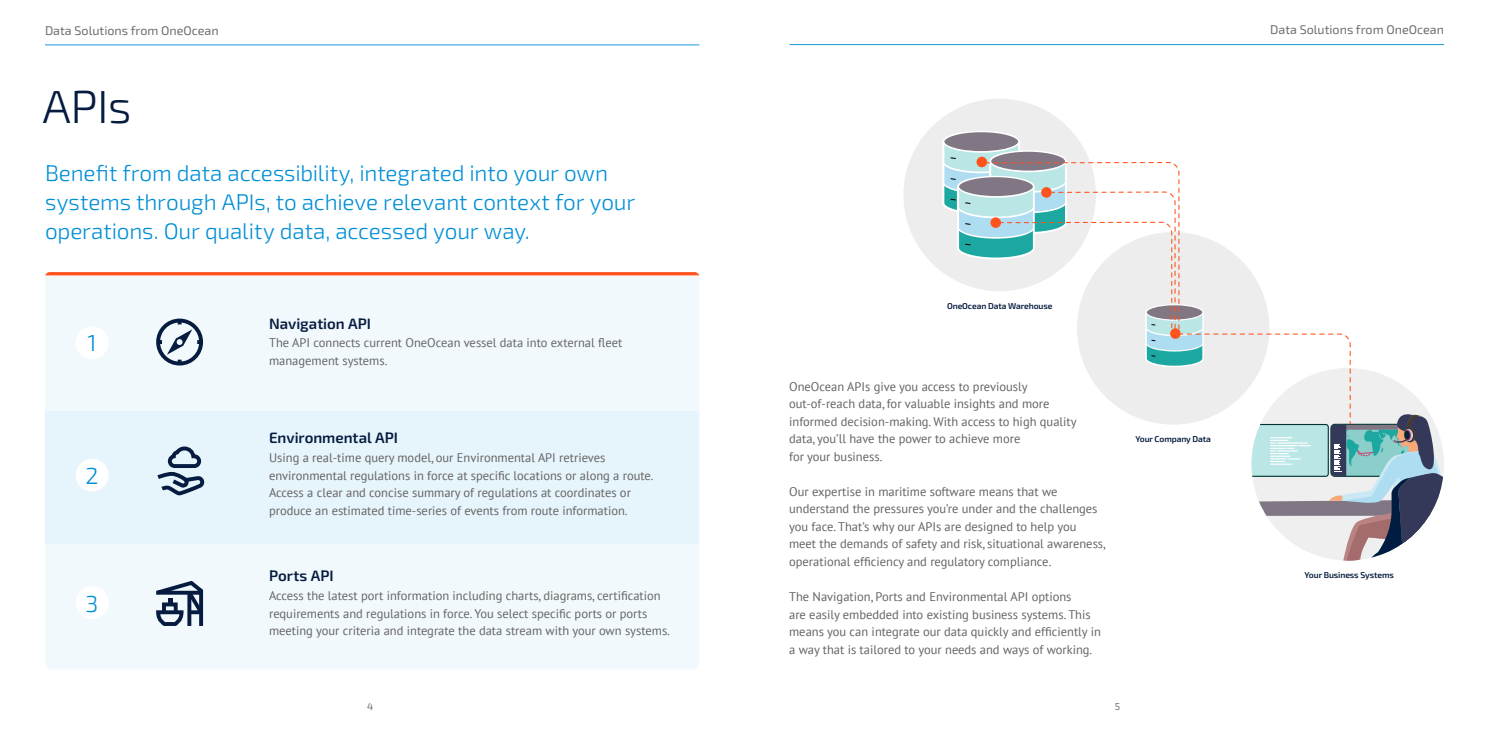
<style>
.page{position:relative;width:1489px;height:745px;background:#fff}
.page>*{position:absolute;margin:0;border:0;box-sizing:border-box;transform-origin:0 0}
.t1{font:300 46.25px "Exo 2";color:#051b3f}
.t2{font:300 23.12px "Exo 2";color:#008fd6}
.t3{font:300 22.5px/28.8px "Exo 2";letter-spacing:-.005em;color:#008fd6}
.t4{font:600 15px "Exo 2";letter-spacing:-.005em;color:#051b3f}
.t5{font:12.5px/17.5px "PT Sans";color:#646363}
.t6{font:12.5px "Exo 2";color:#706f6f}
.t7{font:10px "Exo 2";color:#706f6f}
.t8{font:600 8.5px "Exo 2";letter-spacing:-.01em;color:#051b3f}
</style>
<div class="page">
<hr style="left:45px;top:45px;width:654px;height:1px;background:#1a9ada">
<div style="left:45px;top:272px;width:654px;height:140px;background:#f2f9fd"></div>
<div style="left:45px;top:411px;width:654px;height:133px;background:#e6f4fb"></div>
<div style="left:45px;top:544px;width:654px;height:125px;background:#f2f9fd"></div>
<svg style="left:45px;top:272px;width:654px;height:4px"></svg>
<div style="left:76px;top:326px;width:33px;height:33px;background:#fff;border-radius:50%"></div>
<div style="left:76px;top:458px;width:33px;height:33px;background:#fff;border-radius:50%"></div>
<div style="left:76px;top:586px;width:33px;height:32px;background:#fff;border-radius:50%"></div>
<hr style="left:789px;top:44px;width:654px;height:1px;background:#1a9ada">
<div style="left:903px;top:99px;width:192px;height:192px;background:#ededed;border-radius:50%"></div>
<svg style="left:942px;top:131px;width:501px;height:429px"></svg>
<div style="left:156px;top:318px;width:47px;height:47px;border:4px solid #051b3f;border-radius:50%"></div>
<svg style="left:158px;top:320px;width:43px;height:43px"></svg>
<svg style="left:157px;top:446px;width:48px;height:50px"></svg>
<svg style="left:156px;top:580px;width:48px;height:46px"></svg>
<svg style="left:187px;top:592px;width:4px;height:33px"></svg>
<p class="t6" style="left:45px;top:21px;width:175px">Data Solutions from OneOcean</p>
<h1 class="t1" style="left:42px;top:75px;width:91px">APIs</h1>
<h3 class="t3" style="left:45px;top:158px;width:591px">Benefit from data accessibility, integrated into your own systems through APIs, to achieve relevant context for your operations. Our quality data, accessed your way.</h3>
<h2 class="t2" style="left:87px;top:326px;width:11px">1</h2>
<h2 class="t2" style="left:86px;top:459px;width:14px">2</h2>
<h2 class="t2" style="left:86px;top:587px;width:14px">3</h2>
<p class="t4" style="left:269px;top:313px;width:103px">Navigation API</p>
<p class="t5" style="left:269px;top:334px;width:355px">The API connects current OneOcean vessel data into external fleet management systems.</p>
<p class="t4" style="left:269px;top:427px;width:130px">Environmental API</p>
<p class="t5" style="left:269px;top:448px;width:386px">Using a real-time query model, our Environmental API retrieves environmental regulations in force at specific locations or along a route.<br>Access a clear and concise summary of regulations at coordinates or produce an estimated time-series of events from route information.</p>
<p class="t4" style="left:269px;top:565px;width:66px">Ports API</p>
<p class="t5" style="left:269px;top:586px;width:402px">Access the latest port information including charts, diagrams, certification requirements and regulations in force. You select specific ports or ports meeting your criteria and integrate the data stream with your own systems.</p>
<p class="t8" style="left:947px;top:300px;width:107px">OneOcean Data Warehouse</p>
<p class="t5" style="left:789px;top:377px;width:289px">OneOcean APIs give you access to previously out-of-reach data, for valuable insights and more informed decision-making. With access to high quality data, you’ll have the power to achieve more<br>for your business.</p>
<p class="t5" style="left:789px;top:482px;width:318px">Our expertise in maritime software means that we understand the pressures you’re under and the challenges you face. That’s why our APIs are designed to help you meet the demands of safety and risk, situational awareness, operational efficiency and regulatory compliance.</p>
<p class="t5" style="left:789px;top:587px;width:313px">The Navigation, Ports and Environmental API options<br>are easily embedded into existing business systems. This means you can integrate our data quickly and efficiently in a way that is tailored to your needs and ways of working.</p>
<p class="t8" style="left:1135px;top:433px;width:77px">Your Company Data</p>
<p class="t7" style="left:367px;top:699px;width:8px">4</p>
<p class="t7" style="left:1114px;top:699px;width:7px">5</p>
<p class="t6" style="left:1270px;top:21px;width:175px">Data Solutions from OneOcean</p>
<p class="t8" style="left:1304px;top:569px;width:91px">Your Business Systems</p>
</div>
